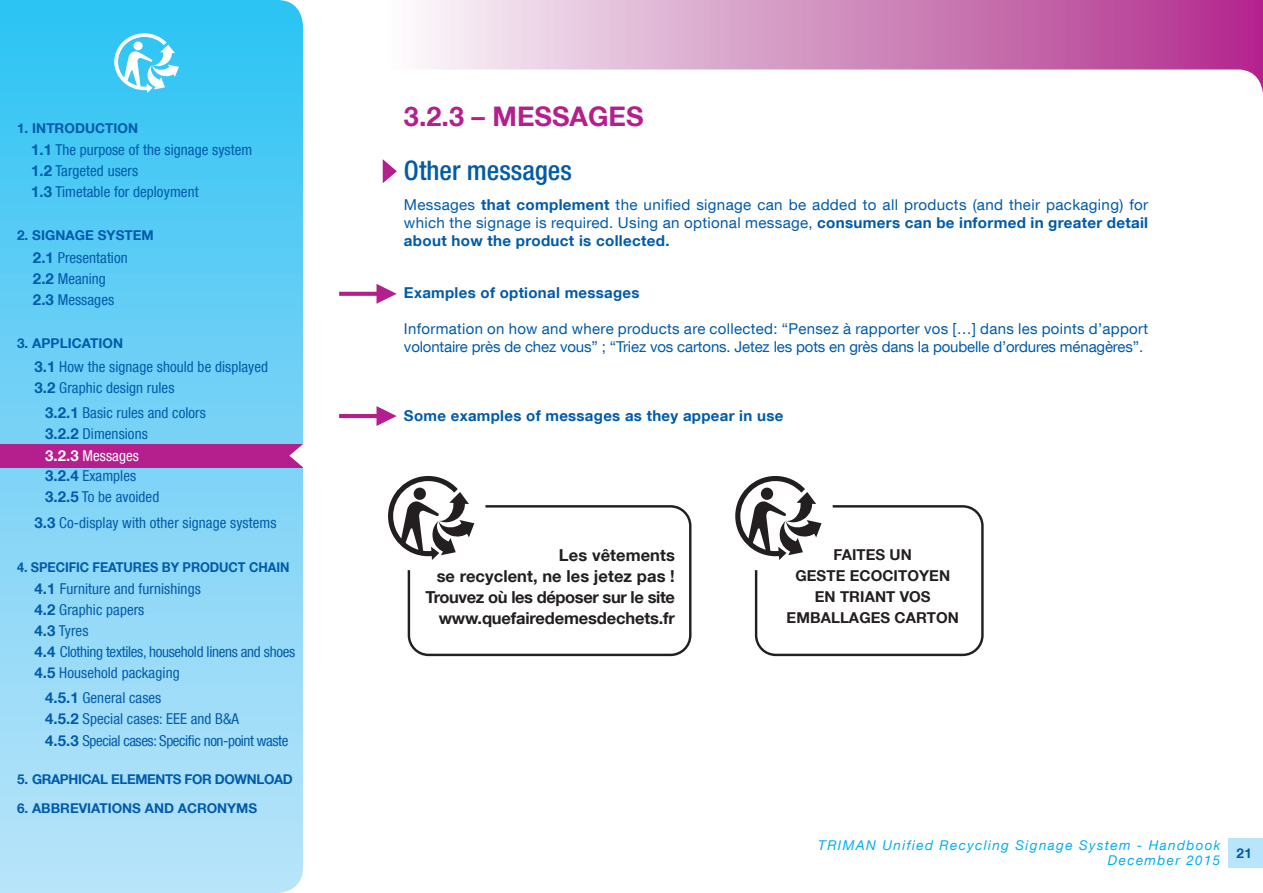
<style>
.page{position:relative;width:1263px;height:893px;background:#fff}
.page>*{position:absolute;margin:0;border:0;box-sizing:border-box;transform-origin:0 0}
.t1{font:700 27px "Helvetica Neue LT Com";color:#b41e8d}
.t2{font:500 condensed 27px "Helvetica Neue LT Com";color:#015aaa}
.t3{font:700 16.5px/21px "Helvetica Neue LT Com";letter-spacing:-.01em;color:#231f20;text-align:right}
.t4{font:condensed 15px/21px "Helvetica Neue LT Com";letter-spacing:.005em;color:#015aaa}
.t5{font:15px/18px "Helvetica Neue LT Com";letter-spacing:.02em;color:#015aaa;text-align:justify}
.t6{font:15px/18px "Helvetica Neue LT Com";letter-spacing:-.01em;color:#015aaa}
.t7{font:condensed 15px/21.3px "Helvetica Neue LT Com";letter-spacing:-.025em;color:#015aaa}
.t8{font:700 15px "Helvetica Neue LT Com";letter-spacing:.02em;color:#015aaa}
.t9{font:700 15px/21px "Helvetica Neue LT Com";letter-spacing:.005em;color:#231f20;text-align:center}
.t10{font:condensed 15px "Helvetica Neue LT Com";letter-spacing:.005em;color:#fff}
.t11{font:700 13.5px "Helvetica Neue LT Com";color:#015aaa}
.t12{font:italic 13.5px/15px "Helvetica Neue LT Com";letter-spacing:.1em;color:#00aeef;text-align:right}
.t13{font:700 13.5px "Helvetica Neue LT Com";color:#015aaa;scale:.94 1}
.t14{font:700 13.5px "Helvetica Neue LT Com";letter-spacing:-.025em;color:#015aaa}
.s1{font-weight:700;font-stretch:normal}
.s2{font-weight:700}
</style>
<div class="page">
<svg style="left:421px;top:0;width:842px;height:92px"></svg>
<svg style="left:0;top:0;width:303px;height:893px;background:#78d3f6"></svg>
<svg style="left:114px;top:33px;width:65px;height:60px"></svg>
<div style="left:1228px;top:839px;width:35px;height:29px;background:#b9e5fa"></div>
<svg style="left:388px;top:476px;width:304px;height:181px"></svg>
<svg style="left:735px;top:476px;width:249px;height:181px"></svg>
<svg style="left:383px;top:159px;width:14px;height:24px"></svg>
<svg style="left:339px;top:284px;width:58px;height:20px"></svg>
<svg style="left:339px;top:406px;width:58px;height:20px"></svg>
<div style="left:0;top:444px;width:303px;height:23px;background:#b41e8d"></div>
<svg style="left:289px;top:444px;width:14px;height:24px"></svg>
<p class="t11" style="left:17px;top:119px;width:123px">1. INTRODUCTION</p>
<p class="t4" style="left:31px;top:139px;width:223px"><span class="s1">1.1</span> The purpose of the signage system<br><span class="s1">1.2</span> Targeted users<br><span class="s1">1.3</span> Timetable for deployment</p>
<p class="t11" style="left:17px;top:227px;width:138px">2. SIGNAGE SYSTEM</p>
<p class="t4" style="left:33px;top:247px;width:96px"><span class="s1">2.1</span> Presentation<br><span class="s1">2.2</span> Meaning<br><span class="s1">2.3</span> Messages</p>
<p class="t11" style="left:17px;top:334px;width:108px">3. APPLICATION</p>
<p class="t4" style="left:35px;top:356px;width:235px"><span class="s1">3.1</span> How the signage should be displayed<br><span class="s1">3.2</span> Graphic design rules</p>
<p class="t4" style="left:45px;top:402px;width:162px"><span class="s1">3.2.1</span> Basic rules and colors<br><span class="s1">3.2.2</span> Dimensions</p>
<p class="t4" style="left:45px;top:465px;width:116px"><span class="s1">3.2.4</span> Examples<br><span class="s1">3.2.5</span> To be avoided</p>
<p class="t4" style="left:35px;top:512px;width:243px"><span class="s1">3.3</span> Co-display with other signage systems</p>
<p class="t10" style="left:45px;top:447px;width:95px"><span class="s1">3.2.3</span> Messages</p>
<p class="t13" style="left:17px;top:558px;width:291px">4. SPECIFIC FEATURES BY PRODUCT CHAIN</p>
<p class="t4" style="left:35px;top:578px;width:262px"><span class="s1">4.1</span> Furniture and furnishings<br><span class="s1">4.2</span> Graphic papers<br><span class="s1">4.3</span> Tyres<br><span class="s1">4.4</span> Clothing textiles, household linens and shoes<br><span class="s1">4.5</span> Household packaging</p>
<p class="t7" style="left:45px;top:687px;width:245px"><span class="s1">4.5.1</span> General cases<br><span class="s1">4.5.2</span> Special cases: EEE and B&amp;A<br><span class="s1">4.5.3</span> Special cases: Specific non-point waste</p>
<p class="t14" style="left:17px;top:771px;width:277px">5. GRAPHICAL ELEMENTS FOR DOWNLOAD</p>
<p class="t11" style="left:17px;top:799px;width:242px">6. ABBREVIATIONS AND ACRONYMS</p>
<h1 class="t1" style="left:404px;top:99px;width:241px">3.2.3 – MESSAGES</h1>
<h1 class="t2" style="left:404px;top:154px;width:169px">Other messages</h1>
<p class="t5" style="left:404px;top:195px;width:746px">Messages <span class="s2">that complement</span> the unified signage can be added to all products (and their packaging) for which the signage is required. Using an optional message, <span class="s2">consumers can be informed in greater detail about how the product is collected.</span></p>
<p class="t8" style="left:404px;top:283px;width:237px">Examples of optional messages</p>
<p class="t6" style="left:404px;top:319px;width:746px">Information on how and where products are collected: “Pensez à rapporter vos […] dans les points d’apport volontaire près de chez vous” ; “Triez vos cartons. Jetez les pots en grès dans la poubelle d’ordures ménagères”.</p>
<p class="t8" style="left:404px;top:406px;width:381px">Some examples of messages as they appear in use</p>
<p class="t3" style="left:426px;top:544px;width:251px">Les vêtements<br>se recyclent, ne les jetez pas !<br>Trouvez où les déposer sur le site www.quefairedemesdechets.fr</p>
<p class="t9" style="left:786px;top:543px;width:174px">FAITES UN<br>GESTE ECOCITOYEN<br>EN TRIANT VOS<br>EMBALLAGES CARTON</p>
<p class="t12" style="left:818px;top:837px;width:404px">TRIMAN Unified Recycling Signage System - Handbook<br>December 2015</p>
<p class="t11" style="left:1236px;top:844px;width:17px">21</p>
</div>
